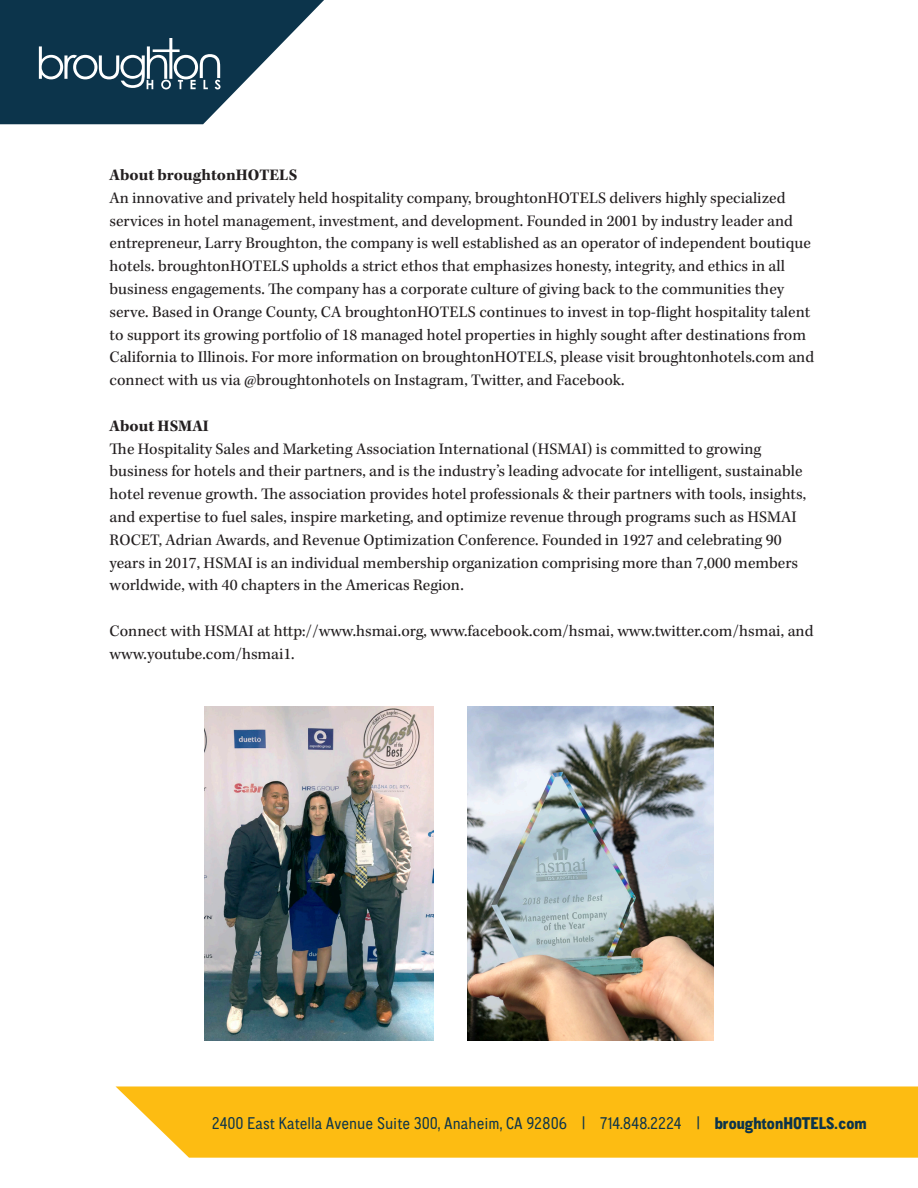
<style>
.page{position:relative;width:918px;height:1188px;background:#fff}
.page>*{position:absolute;margin:0;border:0;box-sizing:border-box;transform-origin:0 0}
.t1{font:16.95px "CA Normal W01";color:#0c344b}
.t2{font:16.5px/22.8px "Kepler Std";color:#231f20}
.t3{font:700 16.5px "Kepler Std";color:#231f20}
.s1{font-weight:800}
</style>
<div class="page">
<svg style="left:116px;top:1086px;width:802px;height:72px;background:#fdbf1f"></svg>
<svg style="left:0;top:0;width:324px;height:124px"></svg>
<img style="left:205px;top:706px;width:229px;height:334px">
<img style="left:467px;top:706px;width:246px;height:334px">
<p class="t3" style="left:110px;top:166px;width:189px">About broughtonHOTELS</p>
<p class="t2" style="left:110px;top:187px;width:706px">An innovative and privately held hospitality company, broughtonHOTELS delivers highly specialized services in hotel management, investment, and development. Founded in 2001 by industry leader and entrepreneur, Larry Broughton, the company is well established as an operator of independent boutique hotels. broughtonHOTELS upholds a strict ethos that emphasizes honesty, integrity, and ethics in all business engagements. The company has a corporate culture of giving back to the communities they serve. Based in Orange County, CA broughtonHOTELS continues to invest in top-flight hospitality talent to support its growing portfolio of 18 managed hotel properties in highly sought after destinations from California to Illinois. For more information on broughtonHOTELS, please visit broughtonhotels.com and connect with us via @broughtonhotels on Instagram, Twitter, and Facebook.</p>
<p class="t3" style="left:110px;top:416px;width:101px">About HSMAI</p>
<p class="t2" style="left:110px;top:438px;width:698px">The Hospitality Sales and Marketing Association International (HSMAI) is committed to growing business for hotels and their partners, and is the industry’s leading advocate for intelligent, sustainable hotel revenue growth. The association provides hotel professionals &amp; their partners with tools, insights, and expertise to fuel sales, inspire marketing, and optimize revenue through programs such as HSMAI ROCET, Adrian Awards, and Revenue Optimization Conference. Founded in 1927 and celebrating 90 years in 2017, HSMAI is an individual membership organization comprising more than 7,000 members worldwide, with 40 chapters in the Americas Region.</p>
<p class="t2" style="left:110px;top:620px;width:705px">Connect with HSMAI at http://www.hsmai.org, www.facebook.com/hsmai, www.twitter.com/hsmai, and www.youtube.com/hsmai1.</p>
<p class="t1" style="left:212px;top:1113px;width:656px">2400 East Katella Avenue Suite 300, Anaheim, CA 92806 | 714.848.2224 | <span class="s1">broughtonHOTELS.com</span></p>
</div>
